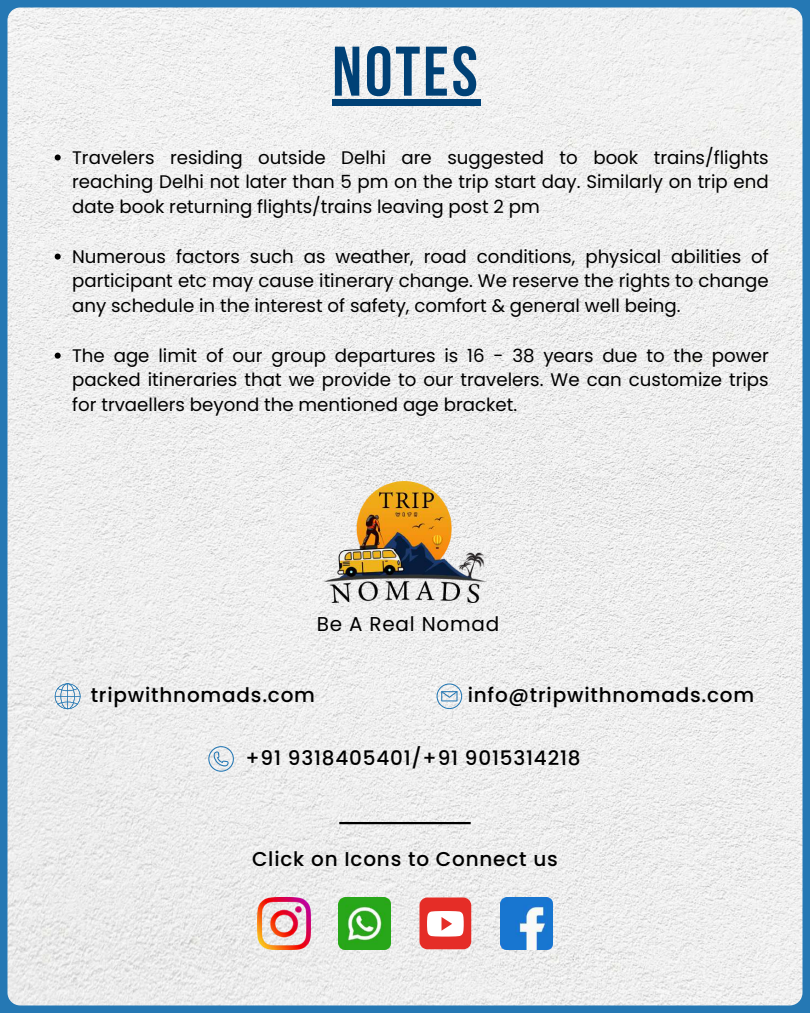
<style>
.page{position:relative;width:810px;height:1013px;background:#fff}
.page>*{position:absolute;margin:0;border:0;box-sizing:border-box;transform-origin:0 0}
.t1{font:700 70px "Bebas Neue";letter-spacing:.04em;color:#004176}
.t2{font:500 20px "Poppins";letter-spacing:.04em;color:#000}
.t3{font:20px "Poppins";letter-spacing:.04em;color:#000}
.t4{font:18.2px/24.8px "Poppins";color:#000;text-align:justify}
</style>
<div class="page">
<div style="left:0;top:0;width:810px;height:1012px;background:#2578b4"></div>
<img style="left:8px;top:8px;width:794px;height:997px;border-radius:13px">
<img style="left:324px;top:481px;width:162px;height:121px">
<svg style="left:55px;top:154px;width:6px;height:6px"></svg>
<svg style="left:55px;top:253px;width:6px;height:6px"></svg>
<svg style="left:55px;top:352px;width:6px;height:6px"></svg>
<div style="left:332px;top:99px;width:149px;height:7px;background:#004176"></div>
<svg style="left:208px;top:746px;width:26px;height:25px"></svg>
<svg style="left:437px;top:683px;width:25px;height:26px"></svg>
<svg style="left:55px;top:683px;width:25px;height:26px"></svg>
<hr style="left:339px;top:822px;width:132px;height:2px;background:#000">
<img style="left:258px;top:897px;width:52px;height:52px">
<img style="left:339px;top:897px;width:51px;height:52px">
<div style="left:419px;top:897px;width:52px;height:52px;background:#e52d27;border-radius:8px"></div>
<svg style="left:427px;top:911px;width:37px;height:25px"></svg>
<img style="left:500px;top:897px;width:52px;height:52px">
<h1 class="t1" style="left:332px;top:43px;width:147px">NOTES</h1>
<p class="t4" style="left:72px;top:145px;width:698px">Travelers residing outside Delhi are suggested to book trains/flights reaching Delhi not later than 5 pm on the trip start day. Similarly on trip end date book returning flights/trains leaving post 2 pm</p>
<p class="t4" style="left:72px;top:244px;width:698px">Numerous factors such as weather, road conditions, physical abilities of participant etc may cause itinerary change. We reserve the rights to change any schedule in the interest of safety, comfort &amp; general well being.</p>
<p class="t4" style="left:72px;top:343px;width:698px">The age limit of our group departures is 16 - 38 years due to the power packed itineraries that we provide to our travelers. We can customize trips for trvaellers beyond the mentioned age bracket.</p>
<p class="t3" style="left:317px;top:609px;width:184px">Be A Real Nomad</p>
<p class="t2" style="left:91px;top:681px;width:226px">tripwithnomads.com</p>
<p class="t2" style="left:468px;top:681px;width:288px">info@tripwithnomads.com</p>
<p class="t2" style="left:246px;top:744px;width:336px">+91 9318405401/+91 9015314218</p>
<p class="t2" style="left:252px;top:845px;width:307px">Click on Icons to Connect us</p>
</div>
